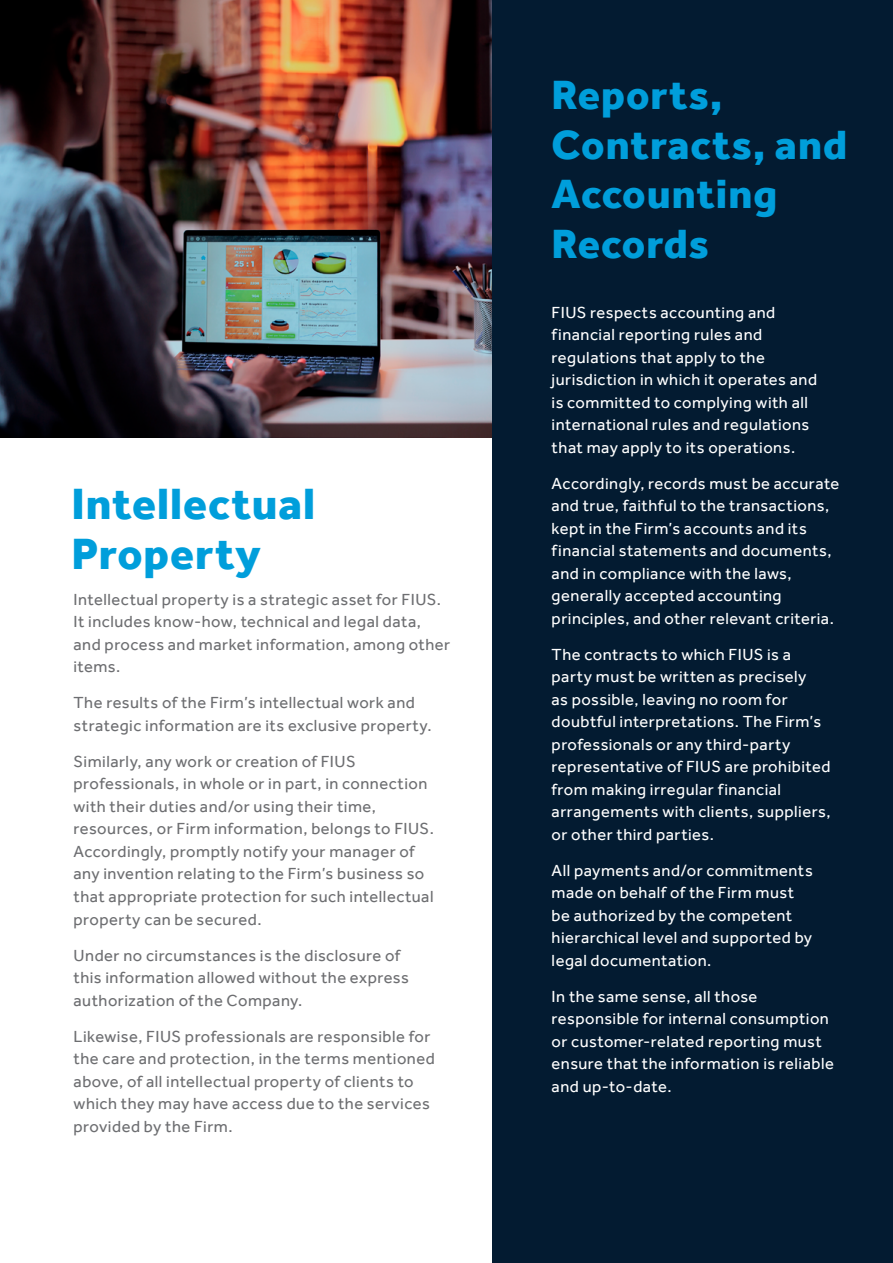
<style>
.page{position:relative;width:893px;height:1263px;background:#fff}
.page>*{position:absolute;margin:0;border:0;box-sizing:border-box;transform-origin:0 0}
.t1{font:800 45px/49.5px "Effra";letter-spacing:.025em;color:#009edb}
.t2{font:800 42px/49.5px "Effra";letter-spacing:.025em;color:#009edb}
.t3{font:16.5px/22.5px "Effra";letter-spacing:.03em;color:#fff}
.t4{font:16.5px/22.5px "Effra";letter-spacing:.03em;color:#6d6e71}
</style>
<div class="page">
<img style="left:0;top:0;width:492px;height:437px">
<div style="left:492px;top:0;width:401px;height:1263px;background:#031b31"></div>
<h1 class="t1" style="left:71px;top:479px;width:245px">Intellectual<br>Property</h1>
<p class="t4" style="left:74px;top:588px;width:378px">Intellectual property is a strategic asset for FIUS.<br>It includes know-how, technical and legal data, and process and market information, among other items.</p>
<p class="t4" style="left:74px;top:691px;width:360px">The results of the Firm’s intellectual work and strategic information are its exclusive property.</p>
<p class="t4" style="left:74px;top:750px;width:362px">Similarly, any work or creation of FIUS professionals, in whole or in part, in connection with their duties and/or using their time, resources, or Firm information, belongs to FIUS.<br>Accordingly, promptly notify your manager of any invention relating to the Firm’s business so that appropriate protection for such intellectual property can be secured.</p>
<p class="t4" style="left:74px;top:943px;width:337px">Under no circumstances is the disclosure of this information allowed without the express authorization of the Company.</p>
<p class="t4" style="left:74px;top:1024px;width:363px">Likewise, FIUS professionals are responsible for the care and protection, in the terms mentioned above, of all intellectual property of clients to which they may have access due to the services provided by the Firm.</p>
<h2 class="t2" style="left:552px;top:70px;width:297px">Reports,<br>Contracts, and<br>Accounting<br>Records</h2>
<p class="t3" style="left:552px;top:301px;width:267px">FIUS respects accounting and financial reporting rules and regulations that apply to the jurisdiction in which it operates and is committed to complying with all international rules and regulations that may apply to its operations.</p>
<p class="t3" style="left:552px;top:472px;width:289px">Accordingly, records must be accurate and true, faithful to the transactions, kept in the Firm’s accounts and its financial statements and documents, and in compliance with the laws, generally accepted accounting principles, and other relevant criteria.</p>
<p class="t3" style="left:552px;top:643px;width:280px">The contracts to which FIUS is a party must be written as precisely<br>as possible, leaving no room for doubtful interpretations. The Firm’s professionals or any third-party representative of FIUS are prohibited from making irregular financial arrangements with clients, suppliers, or other third parties.</p>
<p class="t3" style="left:552px;top:859px;width:263px">All payments and/or commitments made on behalf of the Firm must be authorized by the competent hierarchical level and supported by legal documentation.</p>
<p class="t3" style="left:552px;top:985px;width:284px">In the same sense, all those responsible for internal consumption or customer-related reporting must ensure that the information is reliable and up-to-date.</p>
</div>
